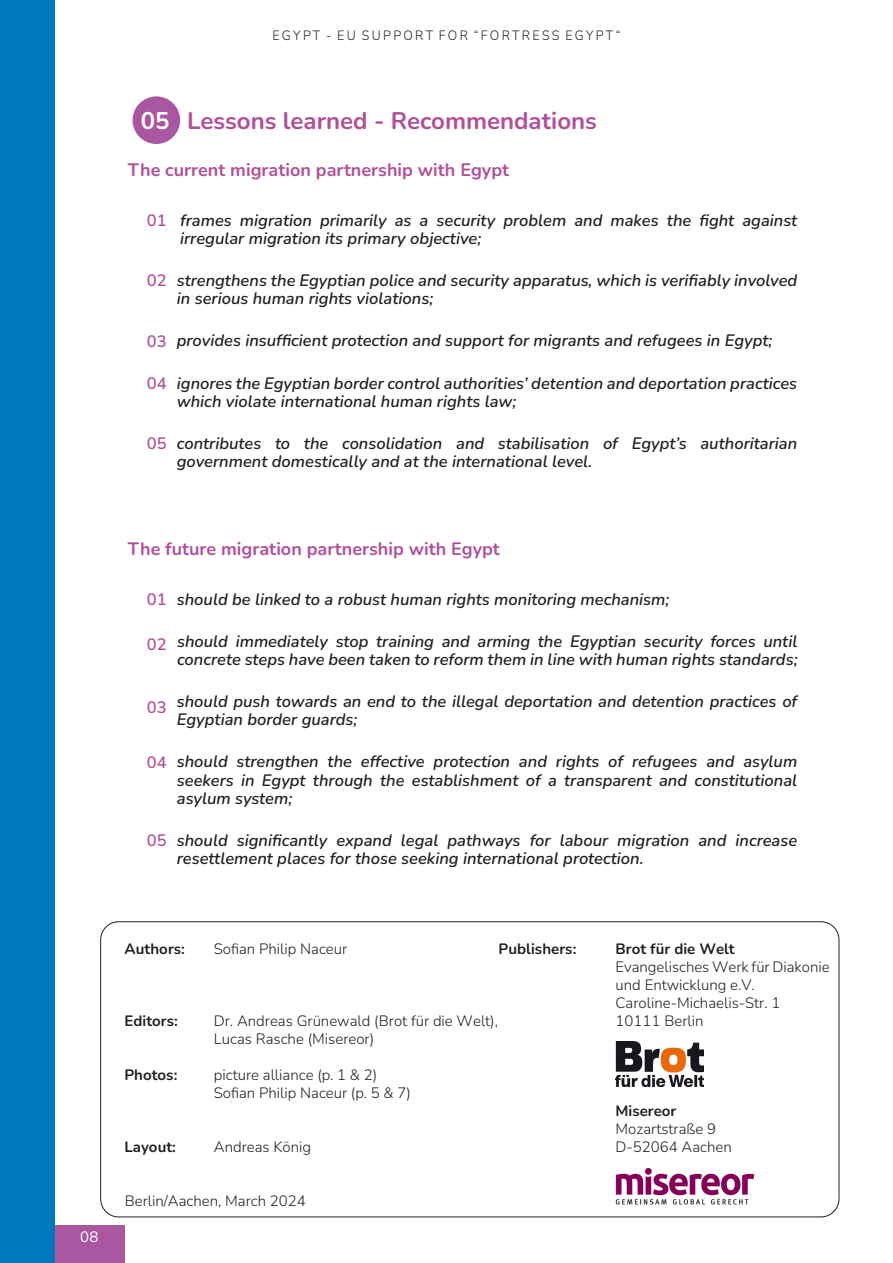
<style>
.page{position:relative;width:893px;height:1263px;background:#fff}
.page>*{position:absolute;margin:0;border:0;box-sizing:border-box;transform-origin:0 0}
.t1{font:700 24px "Nunito";color:#b15099}
.t2{font:700 24px "Nunito";color:#fff}
.t3{font:700 18px "Nunito";color:#b15099}
.t4{font:italic 600 16.5px/18px "Nunito";color:#231f20}
.t5{font:600 16.5px "Nunito";color:#b15099}
.t6{font:300 15px/18px "Nunito";color:#231f20}
.t7{font:700 15px "Nunito";color:#231f20}
.t8{font:15px "Nunito";color:#fff}
.t9{font:300 13.5px "Nunito";letter-spacing:.19em;color:#231f20;scale:.92 1}
</style>
<div class="page">
<div style="left:54px;top:1225px;width:71px;height:38px;background:#aa57a2"></div>
<img style="left:616px;top:1168px;width:138px;height:37px">
<img style="left:616px;top:1041px;width:88px;height:45px">
<div style="left:133px;top:96px;width:47px;height:48px;background:#aa57a2;border-radius:50%"></div>
<div style="left:0;top:0;width:54px;height:1263px;background:#0079bc"></div>
<p class="t9" style="left:272px;top:26px;width:380px">EGYPT - EU SUPPORT FOR “FORTRESS EGYPT“</p>
<h1 class="t2" style="left:141px;top:104px;width:30px">05</h1>
<h1 class="t1" style="left:187px;top:104px;width:411px">Lessons learned - Recommendations</h1>
<p class="t3" style="left:128px;top:158px;width:382px">The current migration partnership with Egypt</p>
<p class="t5" style="left:147px;top:209px;width:21px">01</p>
<p class="t5" style="left:147px;top:269px;width:21px">02</p>
<p class="t5" style="left:147px;top:329px;width:21px">03</p>
<p class="t4" style="left:180px;top:211px;width:619px">frames migration primarily as a security problem and makes the fight against irregular migration its primary objective;</p>
<p class="t4" style="left:177px;top:271px;width:622px">strengthens the Egyptian police and security apparatus, which is verifiably involved in serious human rights violations;</p>
<p class="t4" style="left:177px;top:331px;width:597px">provides insufficient protection and support for migrants and refugees in Egypt;</p>
<p class="t5" style="left:147px;top:372px;width:21px">04</p>
<p class="t4" style="left:177px;top:373px;width:622px">ignores the Egyptian border control authorities’ detention and deportation practices which violate international human rights law;</p>
<p class="t5" style="left:147px;top:432px;width:21px">05</p>
<p class="t4" style="left:177px;top:434px;width:622px">contributes to the consolidation and stabilisation of Egypt’s authoritarian government domestically and at the international level.</p>
<p class="t3" style="left:128px;top:536px;width:373px">The future migration partnership with Egypt</p>
<p class="t5" style="left:147px;top:588px;width:21px">01</p>
<p class="t4" style="left:177px;top:590px;width:494px">should be linked to a robust human rights monitoring mechanism;</p>
<p class="t5" style="left:147px;top:633px;width:21px">02</p>
<p class="t4" style="left:177px;top:632px;width:622px">should immediately stop training and arming the Egyptian security forces until concrete steps have been taken to reform them in line with human rights standards;</p>
<p class="t5" style="left:147px;top:696px;width:21px">03</p>
<p class="t4" style="left:177px;top:692px;width:622px">should push towards an end to the illegal deportation and detention practices of<br>Egyptian border guards;</p>
<p class="t5" style="left:147px;top:750px;width:21px">04</p>
<p class="t4" style="left:177px;top:752px;width:622px;text-align:justify">should strengthen the effective protection and rights of refugees and asylum seekers in Egypt through the establishment of a transparent and constitutional asylum system;</p>
<p class="t5" style="left:147px;top:829px;width:21px">05</p>
<p class="t4" style="left:177px;top:831px;width:622px">should significantly expand legal pathways for labour migration and increase resettlement places for those seeking international protection.</p>
<p class="t8" style="left:80px;top:1226px;width:20px">08</p>
<p class="t7" style="left:124px;top:938px;width:62px">Authors:</p>
<p class="t7" style="left:124px;top:1010px;width:55px">Editors:</p>
<p class="t6" style="left:214px;top:939px;width:135px">Sofian Philip Naceur</p>
<p class="t7" style="left:499px;top:938px;width:79px">Publishers:</p>
<p class="t6" style="left:214px;top:1011px;width:286px">Dr. Andreas Grünewald (Brot für die Welt),<br>Lucas Rasche (Misereor)</p>
<p class="t7" style="left:124px;top:1064px;width:54px">Photos:</p>
<p class="t6" style="left:214px;top:1065px;width:199px">picture alliance (p. 1 &amp; 2)<br>Sofian Philip Naceur (p. 5 &amp; 7)</p>
<p class="t7" style="left:124px;top:1136px;width:53px">Layout:</p>
<p class="t6" style="left:214px;top:1137px;width:99px">Andreas König</p>
<p class="t6" style="left:125px;top:1191px;width:183px">Berlin/Aachen, March 2024</p>
<p class="t7" style="left:616px;top:938px;width:121px">Brot für die Welt</p>
<p class="t6" style="left:616px;top:957px;width:215px">Evangelisches Werk für Diakonie und Entwicklung e.V.<br>Caroline-Michaelis-Str. 1<br>10111 Berlin</p>
<p class="t7" style="left:616px;top:1100px;width:62px">Misereor</p>
<p class="t6" style="left:616px;top:1119px;width:118px">Mozartstraße 9<br>D-52064 Aachen</p>
</div>
